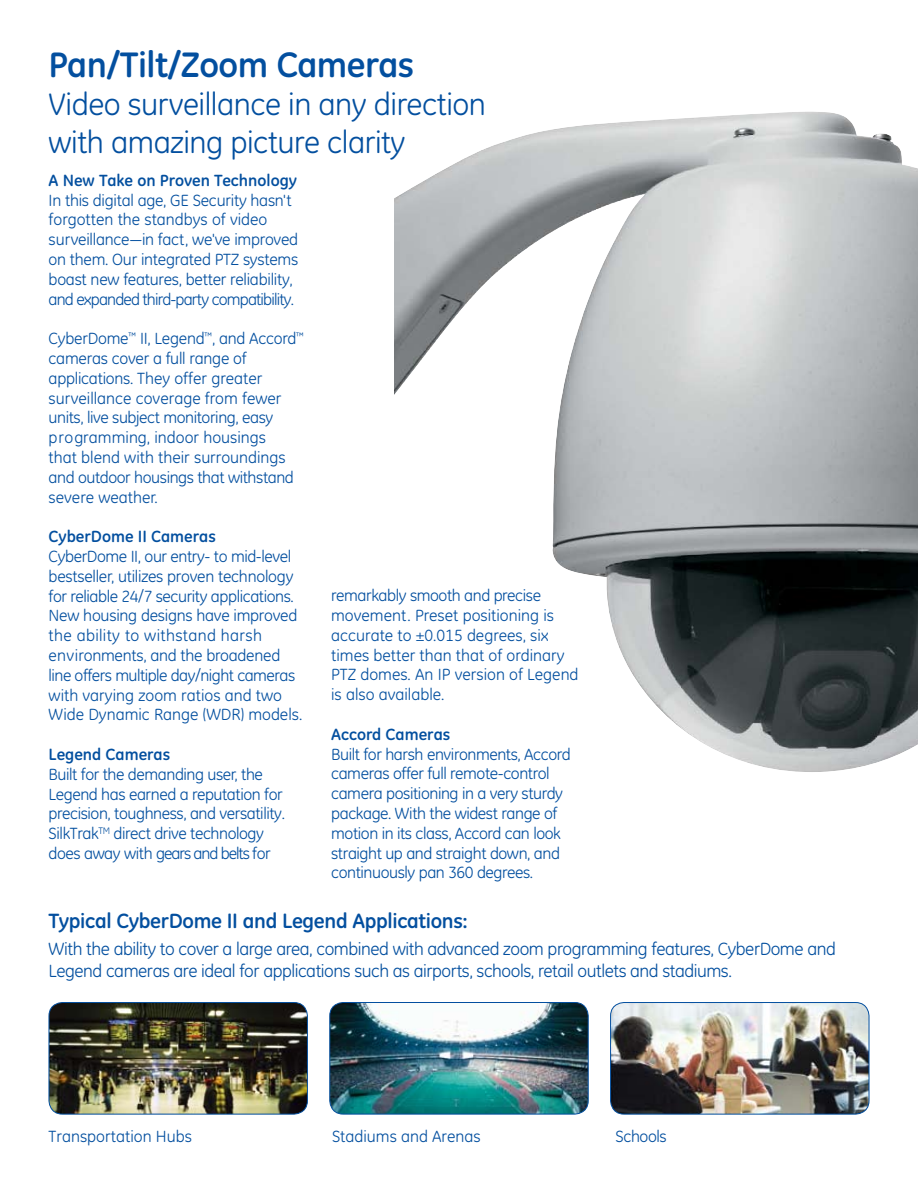
<style>
.page{position:relative;width:918px;height:1188px;background:#fff}
.page>*{position:absolute;margin:0;border:0;box-sizing:border-box;transform-origin:0 0}
.t1{font:700 36px "GE Inspira";letter-spacing:-.015em;color:#034f9f}
.t2{font:31.5px/37.8px "GE Inspira";letter-spacing:-.015em;color:#034f9f}
.t3{font:700 21px "GE Inspira";letter-spacing:-.015em;color:#034f9f}
.t4{font:18px/21.6px "GE Inspira";letter-spacing:-.025em;color:#034f9f}
.t5{font:16.5px/19.8px "GE Inspira";letter-spacing:-.015em;color:#034f9f}
.t6{font:700 16.5px "GE Inspira";color:#034f9f}
</style>
<div class="page">
<img style="left:394px;top:111px;width:524px;height:661px">
<img style="left:331px;top:1004px;width:257px;height:110px">
<div style="left:329px;top:1002px;width:260px;height:112px;border:1px solid #034f9f;border-radius:14px"></div>
<img style="left:49px;top:1003px;width:258px;height:111px;border-radius:14px">
<div style="left:49px;top:1002px;width:259px;height:112px;border:1px solid #034f9f;border-radius:14px"></div>
<img style="left:611px;top:1003px;width:258px;height:111px">
<div style="left:610px;top:1002px;width:259px;height:112px;border:1px solid #034f9f;border-radius:14px"></div>
<h1 class="t1" style="left:49px;top:42px;width:367px">Pan/Tilt/Zoom Cameras</h1>
<h2 class="t2" style="left:49px;top:85px;width:439px">Video surveillance in any direction with amazing picture clarity</h2>
<p class="t6" style="left:49px;top:170px;width:250px">A New Take on Proven Technology</p>
<p class="t5" style="left:49px;top:190px;width:251px">In this digital age, GE Security hasn't forgotten the standbys of video surveillance—in fact, we've improved on them. Our integrated PTZ systems boast new features, better reliability, and expanded third-party compatibility.</p>
<p class="t5" style="left:49px;top:329px;width:257px">CyberDome<sup>™</sup> II, Legend<sup>™</sup>, and Accord<sup>™ </sup>cameras cover a full range of applications. They offer greater surveillance coverage from fewer units, live subject monitoring, easy programming, indoor housings<br>that blend with their surroundings and outdoor housings that withstand severe weather.</p>
<p class="t6" style="left:49px;top:526px;width:169px">CyberDome II Cameras</p>
<p class="t5" style="left:49px;top:546px;width:255px">CyberDome II, our entry- to mid-level bestseller, utilizes proven technology for reliable 24/7 security applications.<br>New housing designs have improved the ability to withstand harsh environments, and the broadened line offers multiple day/night cameras with varying zoom ratios and two Wide Dynamic Range (WDR) models.</p>
<p class="t6" style="left:49px;top:744px;width:123px">Legend Cameras</p>
<p class="t5" style="left:49px;top:764px;width:238px">Built for the demanding user, the Legend has earned a reputation for precision, toughness, and versatility.<br>SilkTrak<sup>TM</sup> direct drive technology does away with gears and belts for</p>
<p class="t5" style="left:331px;top:586px;width:249px">remarkably smooth and precise movement. Preset positioning is accurate to ±0.015 degrees, six times better than that of ordinary<br>PTZ domes. An IP version of Legend is also available.</p>
<p class="t6" style="left:331px;top:724px;width:121px">Accord Cameras</p>
<p class="t5" style="left:331px;top:744px;width:241px">Built for harsh environments, Accord cameras offer full remote-control camera positioning in a very sturdy package. With the widest range of motion in its class, Accord can look straight up and straight down, and continuously pan 360 degrees.</p>
<p class="t3" style="left:49px;top:907px;width:420px">Typical CyberDome II and Legend Applications:</p>
<p class="t4" style="left:49px;top:938px;width:789px">With the ability to cover a large area, combined with advanced zoom programming features, CyberDome and<br>Legend cameras are ideal for applications such as airports, schools, retail outlets and stadiums.</p>
<p class="t5" style="left:49px;top:1126px;width:145px">Transportation Hubs</p>
<p class="t5" style="left:332px;top:1126px;width:150px">Stadiums and Arenas</p>
<p class="t5" style="left:616px;top:1126px;width:53px">Schools</p>
</div>
